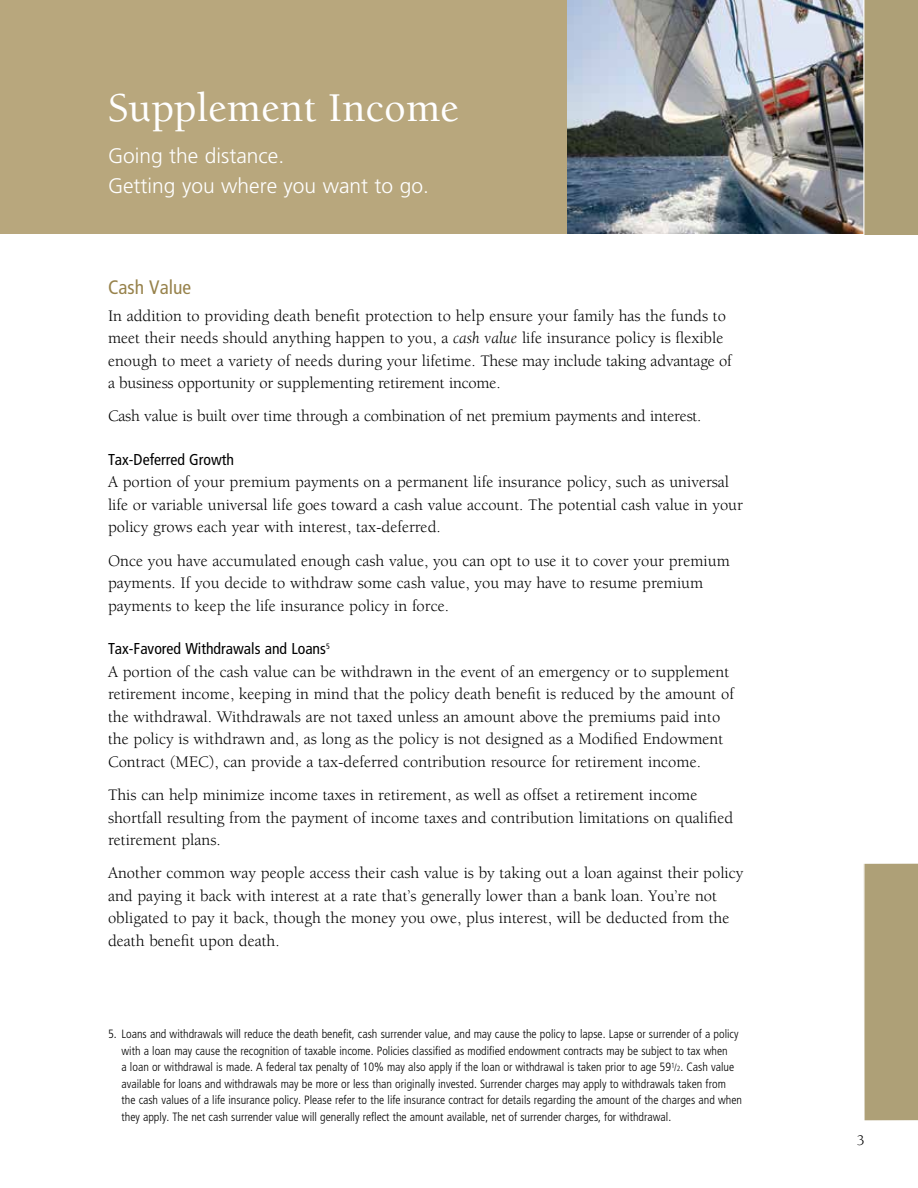
<style>
.page{position:relative;width:918px;height:1188px;background:#fff}
.page>*{position:absolute;margin:0;border:0;box-sizing:border-box;transform-origin:0 0}
.t1{font:500 42px "Berkeley";color:#fff}
.t2{font:300 21px/30px "Frutiger LT Pro";color:#fff}
.t3{font:condensed 19.5px "Frutiger LT Pro";color:#97824b}
.t4{font:16.5px/22.5px "Berkeley";color:#000}
.t5{font:condensed 15.75px "Frutiger LT Pro";color:#000}
.t6{font:15px "Berkeley";color:#000}
.t7{font:300 condensed 12px/16.5px "Frutiger LT Pro";color:#000}
.s1{font-style:italic}
.s2{font-size:10.5px}
.s3{font-size:7.5px}
</style>
<div class="page">
<div style="left:864px;top:864px;width:54px;height:256px;background:#aea077"></div>
<div style="left:0;top:0;width:917px;height:234px;background:#b8a77d"></div>
<img style="left:568px;top:0;width:295px;height:234px">
<div style="left:864px;top:0;width:54px;height:234px;background:#aea077"></div>
<hr style="left:863px;top:0;width:1px;height:1143px;background:#fff">
<h1 class="t1" style="left:108px;top:86px;width:352px">Supplement Income</h1>
<p class="t2" style="left:108px;top:141px;width:322px">Going the distance.<br>Getting you where you want to go.</p>
<p class="t3" style="left:108px;top:276px;width:85px">Cash Value</p>
<p class="t4" style="left:108px;top:305px;width:625px">In addition to providing death benefit protection to help ensure your family has the funds to meet their needs should anything happen to you, a <span class="s1">cash value</span> life insurance policy is flexible enough to meet a variety of needs during your lifetime. These may include taking advantage of a business opportunity or supplementing retirement income.</p>
<p class="t4" style="left:108px;top:405px;width:595px">Cash value is built over time through a combination of net premium payments and interest.</p>
<p class="t5" style="left:108px;top:450px;width:128px">Tax-Deferred Growth</p>
<p class="t4" style="left:108px;top:471px;width:636px">A portion of your premium payments on a permanent life insurance policy, such as universal life or variable universal life goes toward a cash value account. The potential cash value in your policy grows each year with interest, tax-deferred.</p>
<p class="t4" style="left:108px;top:550px;width:623px">Once you have accumulated enough cash value, you can opt to use it to cover your premium payments. If you decide to withdraw some cash value, you may have to resume premium payments to keep the life insurance policy in force.</p>
<p class="t5" style="left:108px;top:640px;width:223px">Tax-Favored Withdrawals and Loans<sup>5</sup></p>
<p class="t4" style="left:108px;top:661px;width:627px">A portion of the cash value can be withdrawn in the event of an emergency or to supplement retirement income, keeping in mind that the policy death benefit is reduced by the amount of the withdrawal. Withdrawals are not taxed unless an amount above the premiums paid into the policy is withdrawn and, as long as the policy is not designed as a Modified Endowment Contract (MEC), can provide a tax-deferred contribution resource for retirement income.</p>
<p class="t4" style="left:108px;top:784px;width:627px">This can help minimize income taxes in retirement, as well as offset a retirement income shortfall resulting from the payment of income taxes and contribution limitations on qualified retirement plans.</p>
<p class="t4" style="left:108px;top:862px;width:637px">Another common way people access their cash value is by taking out a loan against their policy and paying it back with interest at a rate that’s generally lower than a bank loan. You’re not obligated to pay it back, though the money you owe, plus interest, will be deducted from the death benefit upon death.</p>
<p class="t7" style="left:122px;top:1026px;width:622px;text-indent:-14px">5. Loans and withdrawals will reduce the death benefit, cash surrender value, and may cause the policy to lapse. Lapse or surrender of a policy with a loan may cause the recognition of taxable income. Policies classified as modified endowment contracts may be subject to tax when<br>a loan or withdrawal is made. A federal tax penalty of 10% may also apply if the loan or withdrawal is taken prior to age 59<sup>1</sup><span class="s2">/</span><span class="s3">2</span>. Cash value available for loans and withdrawals may be more or less than originally invested. Surrender charges may apply to withdrawals taken from the cash values of a life insurance policy. Please refer to the life insurance contract for details regarding the amount of the charges and when they apply. The net cash surrender value will generally reflect the amount available, net of surrender charges, for withdrawal.</p>
<p class="t6" style="left:857px;top:1133px;width:9px">3</p>
</div>
